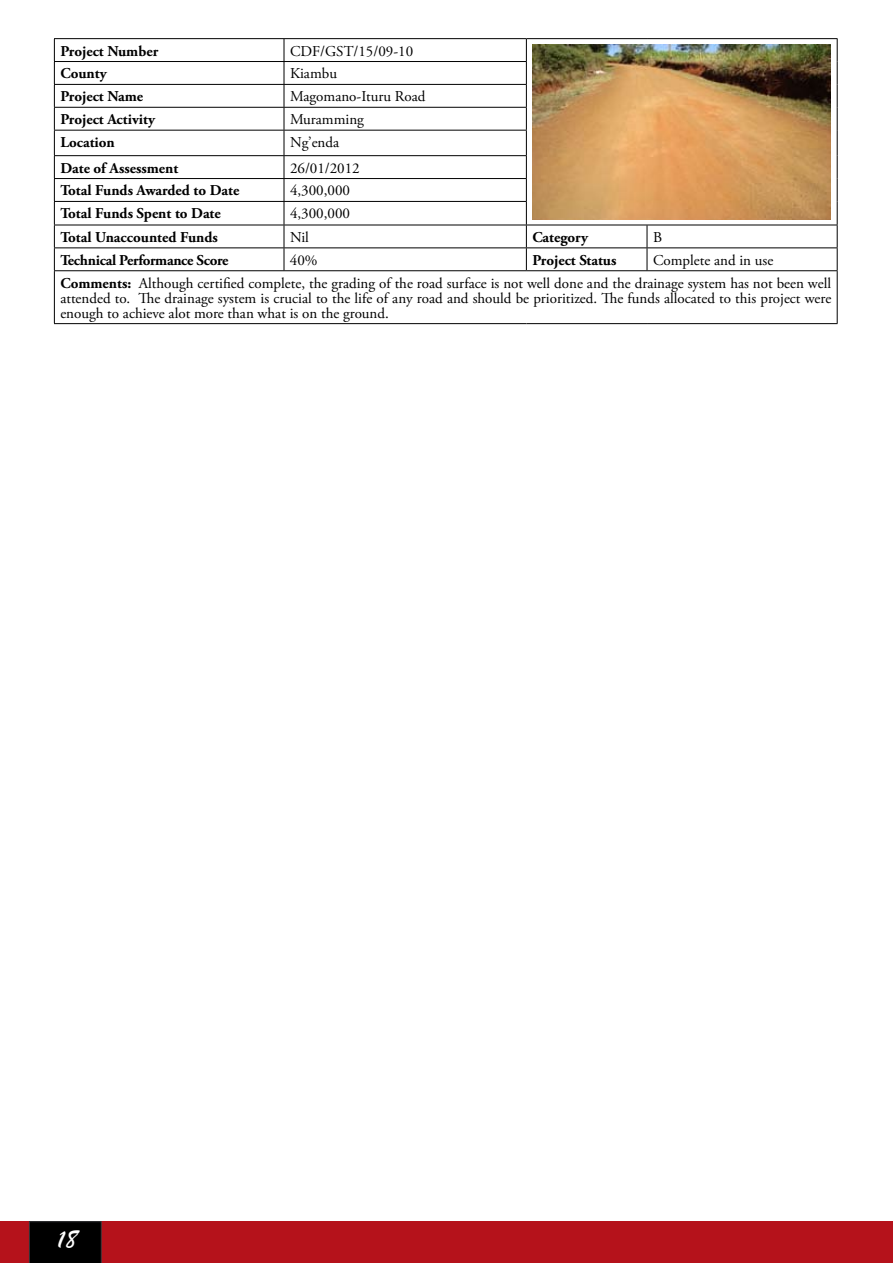
<style>
.page{position:relative;width:893px;height:1263px;background:#fff}
.page>*{position:absolute;margin:0;border:0;box-sizing:border-box;transform-origin:0 0}
.t1{font:27px "Brush Script";color:#fff}
.t2{font:15px/22.8px "Adobe Garamond Pro";color:#000}
.t3{font:700 15px "Adobe Garamond Pro";color:#000}
.t4{font:700 15px "Adobe Garamond Pro";letter-spacing:-.02em;color:#000}
.s1{font-weight:700}
</style>
<div class="page">
<div style="left:0;top:1221px;width:893px;height:42px;background:#b5121b"></div>
<svg style="left:29px;top:1221px;width:73px;height:42px;background:#030202"></svg>
<hr style="left:54px;top:38px;width:230px;height:1px;background:#000">
<hr style="left:284px;top:38px;width:242px;height:1px;background:#000">
<hr style="left:526px;top:38px;width:121px;height:1px;background:#000">
<hr style="left:647px;top:38px;width:190px;height:1px;background:#000">
<hr style="left:54px;top:61px;width:230px;height:1px;background:#000">
<hr style="left:284px;top:61px;width:243px;height:1px;background:#000">
<hr style="left:54px;top:84px;width:230px;height:1px;background:#000">
<hr style="left:284px;top:84px;width:243px;height:1px;background:#000">
<hr style="left:54px;top:107px;width:230px;height:1px;background:#000">
<hr style="left:284px;top:107px;width:243px;height:1px;background:#000">
<hr style="left:54px;top:130px;width:230px;height:1px;background:#000">
<hr style="left:284px;top:130px;width:243px;height:1px;background:#000">
<hr style="left:54px;top:155px;width:230px;height:1px;background:#000">
<hr style="left:284px;top:155px;width:243px;height:1px;background:#000">
<hr style="left:54px;top:178px;width:230px;height:1px;background:#000">
<hr style="left:284px;top:178px;width:243px;height:1px;background:#000">
<hr style="left:54px;top:201px;width:230px;height:1px;background:#000">
<hr style="left:284px;top:201px;width:243px;height:1px;background:#000">
<hr style="left:54px;top:225px;width:230px;height:1px;background:#000">
<hr style="left:284px;top:225px;width:242px;height:1px;background:#000">
<hr style="left:526px;top:225px;width:121px;height:1px;background:#000">
<hr style="left:647px;top:225px;width:190px;height:1px;background:#000">
<hr style="left:54px;top:247px;width:230px;height:1px;background:#000">
<svg style="left:54px;top:39px;width:1px;height:231px"></svg>
<hr style="left:284px;top:247px;width:242px;height:1px;background:#000">
<svg style="left:284px;top:39px;width:1px;height:231px"></svg>
<hr style="left:526px;top:247px;width:121px;height:1px;background:#000">
<svg style="left:526px;top:39px;width:1px;height:231px"></svg>
<hr style="left:647px;top:247px;width:190px;height:1px;background:#000">
<svg style="left:647px;top:225px;width:1px;height:45px"></svg>
<svg style="left:837px;top:39px;width:1px;height:231px"></svg>
<hr style="left:54px;top:270px;width:230px;height:1px;background:#000">
<hr style="left:54px;top:271px;width:1px;height:52px;background:#000">
<hr style="left:284px;top:270px;width:242px;height:1px;background:#000">
<hr style="left:526px;top:270px;width:121px;height:1px;background:#000">
<hr style="left:647px;top:270px;width:190px;height:1px;background:#000">
<hr style="left:837px;top:271px;width:1px;height:52px;background:#000">
<hr style="left:54px;top:323px;width:230px;height:1px;background:#000">
<hr style="left:284px;top:323px;width:242px;height:1px;background:#000">
<hr style="left:526px;top:323px;width:121px;height:1px;background:#000">
<hr style="left:647px;top:323px;width:190px;height:1px;background:#000">
<img style="left:533px;top:45px;width:298px;height:174px">
<p class="t3" style="left:60px;top:42px;width:99px">Project Number</p>
<p class="t2" style="left:290px;top:40px;width:125px">CDF/GST/15/09-10</p>
<p class="t3" style="left:60px;top:65px;width:48px">County</p>
<p class="t2" style="left:290px;top:63px;width:49px">Kiambu</p>
<p class="t3" style="left:60px;top:88px;width:84px">Project Name</p>
<p class="t2" style="left:290px;top:86px;width:137px">Magomano-Ituru Road</p>
<p class="t3" style="left:60px;top:111px;width:96px">Project Activity</p>
<p class="t2" style="left:290px;top:109px;width:75px">Muramming</p>
<p class="t3" style="left:60px;top:134px;width:56px">Location</p>
<p class="t2" style="left:290px;top:131px;width:51px">Ng’enda</p>
<p class="t3" style="left:60px;top:159px;width:119px">Date of Assessment</p>
<p class="t2" style="left:290px;top:157px;width:71px">26/01/2012</p>
<p class="t3" style="left:60px;top:182px;width:180px">Total Funds Awarded to Date</p>
<p class="t2" style="left:290px;top:180px;width:61px">4,300,000</p>
<p class="t3" style="left:60px;top:205px;width:162px">Total Funds Spent to Date</p>
<p class="t2" style="left:290px;top:203px;width:61px">4,300,000</p>
<p class="t3" style="left:60px;top:228px;width:159px">Total Unaccounted Funds</p>
<p class="t2" style="left:290px;top:226px;width:20px">Nil</p>
<p class="t3" style="left:532px;top:228px;width:57px">Category</p>
<p class="t2" style="left:653px;top:226px;width:11px">B</p>
<p class="t4" style="left:60px;top:251px;width:170px">Technical Performance Score</p>
<p class="t2" style="left:290px;top:249px;width:29px">40%</p>
<p class="t3" style="left:532px;top:251px;width:86px">Project Status</p>
<p class="t2" style="left:60px;top:249px;width:772px;text-indent:593px">Complete and in use<br><span class="s1">Comments:</span> Although certified complete, the grading of the road surface is not well done and the drainage system has not been well</p>
<p class="t2" style="left:60px;top:291px;width:772px;line-height:15px">attended to. The drainage system is crucial to the life of any road and should be prioritized. The funds allocated to this project were enough to achieve alot more than what is on the ground.</p>
<h1 class="t1" style="left:58px;top:1223px;width:21px">18</h1>
</div>
